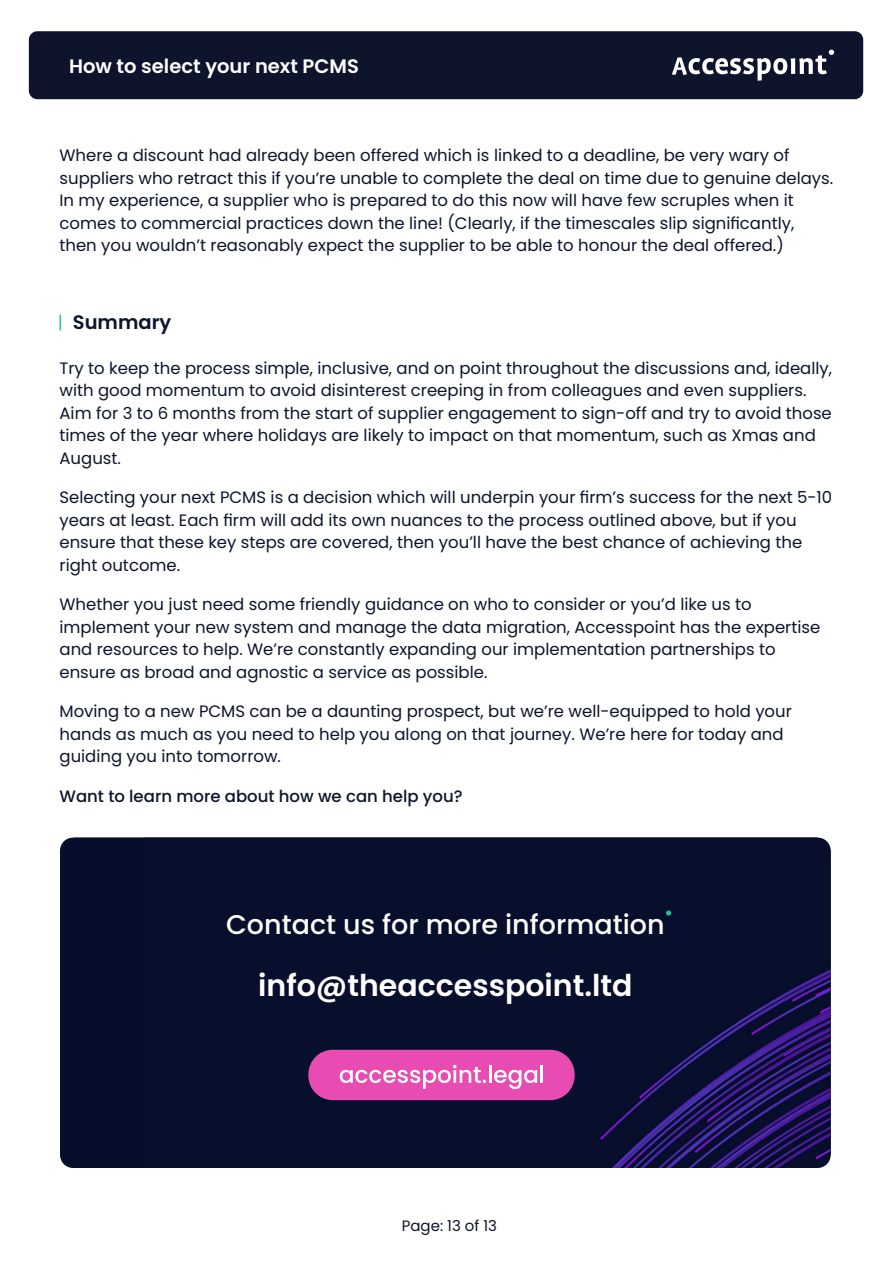
<style>
.page{position:relative;width:893px;height:1263px;background:#fff}
.page>*{position:absolute;margin:0;border:0;box-sizing:border-box;transform-origin:0 0}
.t1{font:600 30px "Poppins";color:#fff}
.t2{font:500 27px "Poppins";color:#fff}
.t3{font:600 19.5px "Poppins";color:#fff}
.t4{font:600 19.5px "Poppins";color:#0d142b}
.t5{font:16.5px/22.5px "Poppins";color:#0d142b}
.t6{font:500 16.5px "Poppins";color:#0d142b}
.t7{font:15px "Poppins";color:#0d142b}
</style>
<div class="page">
<div style="left:29px;top:31px;width:834px;height:68px;background:#0d142b;border-radius:9px"></div>
<svg style="left:672px;top:50px;width:162px;height:31px"></svg>
<svg style="left:60px;top:315px;width:1px;height:15px"></svg>
<div style="left:60px;top:838px;width:771px;height:330px;background:#070e2b;border-radius:15px"></div>
<img style="left:308px;top:838px;width:523px;height:330px">
<div style="left:308px;top:1050px;width:267px;height:50px;background:#e84cb3;border-radius:24px"></div>
<svg style="left:340px;top:1065px;width:203px;height:24px"></svg>
<svg style="left:666px;top:910px;width:5px;height:5px"></svg>
<p class="t3" style="left:69px;top:55px;width:291px">How to select your next PCMS</p>
<p class="t5" style="left:60px;top:144px;width:775px">Where a discount had already been offered which is linked to a deadline, be very wary of suppliers who retract this if you’re unable to complete the deal on time due to genuine delays.<br>In my experience, a supplier who is prepared to do this now will have few scruples when it comes to commercial practices down the line! (Clearly, if the timescales slip significantly, then you wouldn’t reasonably expect the supplier to be able to honour the deal offered.)</p>
<p class="t4" style="left:73px;top:311px;width:100px">Summary</p>
<p class="t5" style="left:60px;top:357px;width:774px">Try to keep the process simple, inclusive, and on point throughout the discussions and, ideally, with good momentum to avoid disinterest creeping in from colleagues and even suppliers.<br>Aim for 3 to 6 months from the start of supplier engagement to sign-off and try to avoid those times of the year where holidays are likely to impact on that momentum, such as Xmas and August.</p>
<p class="t5" style="left:60px;top:486px;width:774px">Selecting your next PCMS is a decision which will underpin your firm’s success for the next 5-10 years at least. Each firm will add its own nuances to the process outlined above, but if you ensure that these key steps are covered, then you’ll have the best chance of achieving the right outcome.</p>
<p class="t5" style="left:60px;top:593px;width:762px">Whether you just need some friendly guidance on who to consider or you’d like us to implement your new system and manage the data migration, Accesspoint has the expertise and resources to help. We’re constantly expanding our implementation partnerships to ensure as broad and agnostic a service as possible.</p>
<p class="t5" style="left:60px;top:700px;width:734px">Moving to a new PCMS can be a daunting prospect, but we’re well-equipped to hold your hands as much as you need to help you along on that journey. We’re here for today and guiding you into tomorrow.</p>
<p class="t6" style="left:60px;top:786px;width:405px">Want to learn more about how we can help you?</p>
<h2 class="t2" style="left:226px;top:908px;width:440px">Contact us for more information</h2>
<h1 class="t1" style="left:258px;top:968px;width:376px">info@theaccesspoint.ltd</h1>
<p class="t7" style="left:402px;top:1217px;width:97px">Page: 13 of 13</p>
</div>
